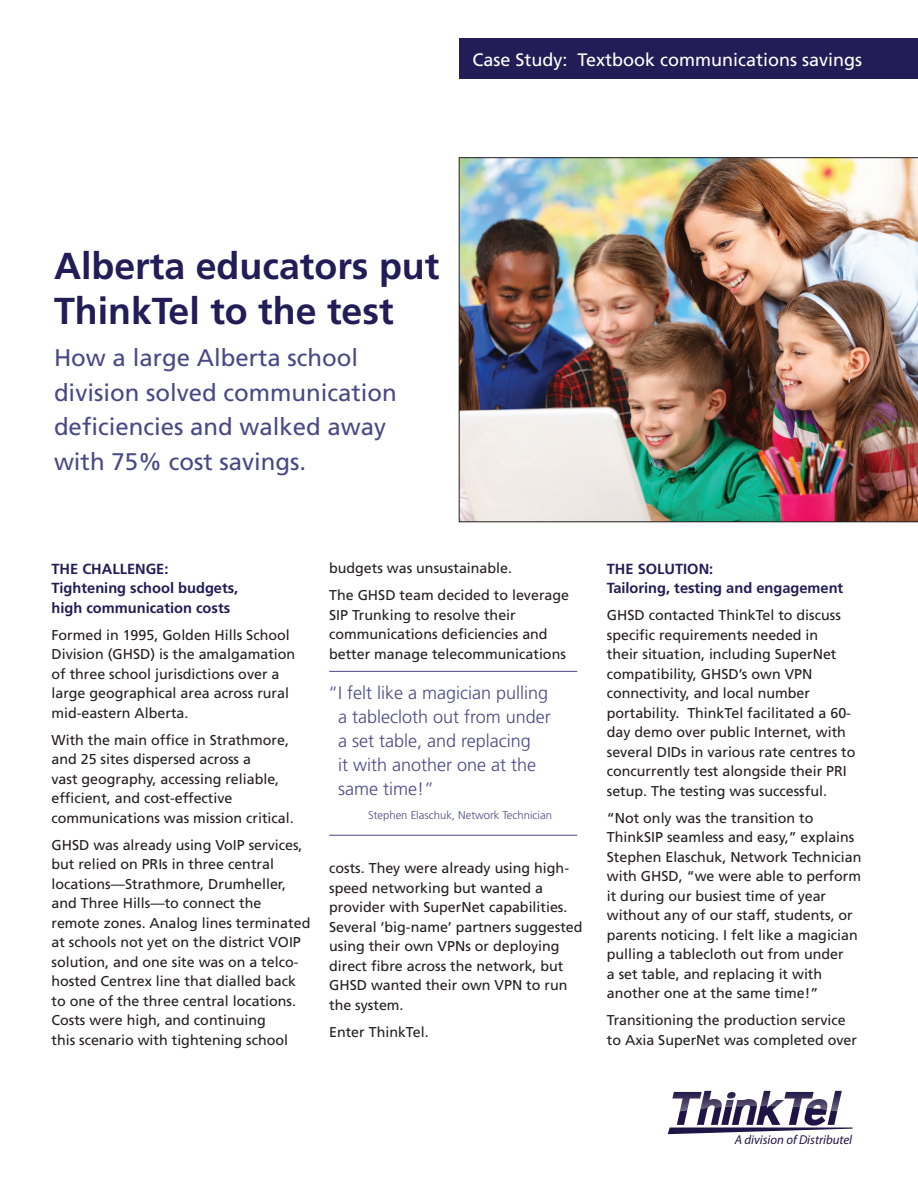
<style>
.page{position:relative;width:918px;height:1188px;background:#fff}
.page>*{position:absolute;margin:0;border:0;box-sizing:border-box;transform-origin:0 0}
.t1{font:700 37.5px/45px "Frutiger";color:#221d57}
.t2{font:24px/34.5px "Frutiger";color:#494886}
.t3{font:300 18px/24px "Frutiger";color:#494886}
.t4{font:18px "Frutiger";color:#fff}
.t5{font:700 14.7px/19.5px "Frutiger";color:#221d57}
.t6{font:14.25px/19.5px "Frutiger";color:#231f20}
.t7{font:italic 12.75px "Myriad Pro";color:#1e1445}
.t8{font:300 11.25px "Frutiger";color:#494886}
</style>
<div class="page">
<svg style="left:667px;top:1090px;width:186px;height:45px"></svg>
<div style="left:459px;top:38px;width:459px;height:41px;background:#221d57"></div>
<img style="left:459px;top:158px;width:459px;height:364px">
<hr style="left:329px;top:671px;width:248px;height:1px;background:#494886">
<hr style="left:329px;top:835px;width:248px;height:1px;background:#494886">
<p class="t4" style="left:472px;top:49px;width:391px">Case Study: Textbook communications savings</p>
<h1 class="t1" style="left:54px;top:243px;width:387px">Alberta educators put<br>ThinkTel to the test</h1>
<h2 class="t2" style="left:54px;top:341px;width:344px">How a large Alberta school division solved communication deficiencies and walked away with 75% cost savings.</h2>
<p class="t5" style="left:51px;top:559px;width:188px">THE CHALLENGE:<br>Tightening school budgets, high communication costs</p>
<p class="t6" style="left:51px;top:625px;width:245px">Formed in 1995, Golden Hills School Division (GHSD) is the amalgamation of three school jurisdictions over a large geographical area across rural mid-eastern Alberta.</p>
<p class="t6" style="left:51px;top:730px;width:244px">With the main office in Strathmore, and 25 sites dispersed across a<br>vast geography, accessing reliable, efficient, and cost-effective communications was mission critical.</p>
<p class="t6" style="left:51px;top:835px;width:260px">GHSD was already using VoIP services, but relied on PRIs in three central locations—Strathmore, Drumheller, and Three Hills—to connect the remote zones. Analog lines terminated at schools not yet on the district VOIP solution, and one site was on a telco&shy;hosted Centrex line that dialled back to one of the three central locations.<br>Costs were high, and continuing<br>this scenario with tightening school</p>
<p class="t6" style="left:329px;top:555px;width:241px;line-height:27px">budgets was unsustainable.<br>The GHSD team decided to leverage</p>
<p class="t6" style="left:329px;top:605px;width:238px">SIP Trunking to resolve their communications deficiencies and better manage telecommunications</p>
<p class="t3" style="left:338px;top:680px;width:214px;text-indent:-10px">“I felt like a magician pulling a tablecloth out from under a set table, and replacing<br>it with another one at the same time!”</p>
<p class="t8" style="left:368px;top:808px;width:185px">Stephen Elaschuk, Network Technician</p>
<p class="t6" style="left:329px;top:859px;width:255px">costs. They were already using high&shy;speed networking but wanted a provider with SuperNet capabilities.<br>Several ‘big-name’ partners suggested using their own VPNs or deploying direct fibre across the network, but<br>GHSD wanted their own VPN to run the system.</p>
<p class="t6" style="left:329px;top:1022px;width:101px">Enter ThinkTel.</p>
<p class="t5" style="left:607px;top:559px;width:238px">THE SOLUTION:<br>Tailoring, testing and engagement</p>
<p class="t6" style="left:607px;top:606px;width:250px">GHSD contacted ThinkTel to discuss specific requirements needed in<br>their situation, including SuperNet compatibility, GHSD’s own VPN connectivity, and local number portability. ThinkTel facilitated a 60- day demo over public Internet, with several DIDs in various rate centres to concurrently test alongside their PRI setup. The testing was successful.</p>
<p class="t6" style="left:607px;top:808px;width:256px">“Not only was the transition to ThinkSIP seamless and easy,” explains Stephen Elaschuk, Network Technician with GHSD, “we were able to perform it during our busiest time of year without any of our staff, students, or parents noticing. I felt like a magician pulling a tablecloth out from under<br>a set table, and replacing it with another one at the same time!”</p>
<p class="t6" style="left:607px;top:1010px;width:252px">Transitioning the production service to Axia SuperNet was completed over</p>
<p class="t7" style="left:735px;top:1132px;width:119px">A division of Distributel</p>
</div>
